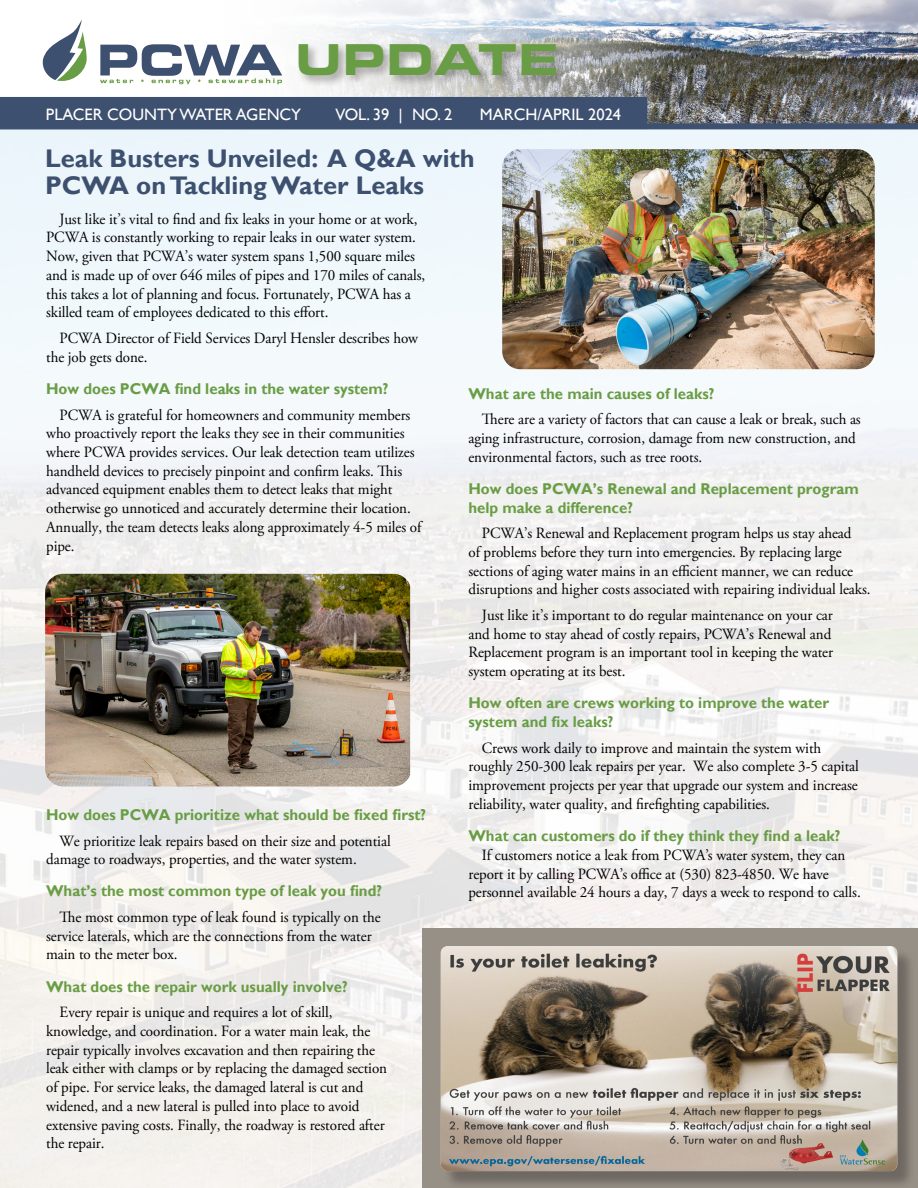
<style>
.page{position:relative;width:918px;height:1188px;background:#fff}
.page>*{position:absolute;margin:0;border:0;box-sizing:border-box;transform-origin:0 0}
.t1{font:900 46.2px "Eurostile Ext";color:#699d45}
.t2{font:700 25.5px/27px "Gill Sans";color:#3e506f}
.t3{font:16.5px "Gill Sans";color:#fff}
.t4{font:15.6px/18.8px "Adobe Garamond Pro";letter-spacing:-.005em;color:#000;scale:.96 1}
.t5{font:700 15.6px/18.8px "Gill Sans";color:#699d45;scale:.96 1}
</style>
<div class="page">
<div style="left:422px;top:929px;width:496px;height:259px;background:#979086"></div>
<img style="left:259px;top:0;width:659px;height:123px">
<div style="left:296px;top:41px;width:273px;height:47px;background:#231f20;opacity:.35"></div>
<div style="left:0;top:97px;width:647px;height:26px;background:#3e506f"></div>
<svg style="left:43px;top:19px;width:44px;height:62px"></svg>
<svg style="left:100px;top:44px;width:182px;height:40px"></svg>
<div style="left:0;top:123px;width:918px;height:6px;background:#3e506f"></div>
<img style="left:45px;top:574px;width:365px;height:213px">
<div style="left:443px;top:949px;width:473px;height:239px;background:#231f20;opacity:.35"></div>
<img style="left:441px;top:946px;width:456px;height:225px">
<img style="left:502px;top:149px;width:373px;height:220px">
<p class="t1" style="left:295px;top:25px;width:266px">UPDATE</p>
<p class="t3" style="left:46px;top:105px;width:257px">PLACER COUNTY WATER AGENCY</p>
<p class="t3" style="left:335px;top:105px;width:118px">VOL. 39 | NO. 2</p>
<p class="t3" style="left:480px;top:105px;width:143px">MARCH/APRIL 2024</p>
<p class="t2" style="left:45px;top:145px;width:431px">Leak Busters Unveiled: A Q&amp;A with<br>PCWA on Tackling Water Leaks</p>
<p class="t4" style="left:46px;top:210px;width:397px;text-indent:14px">Just like it’s vital to find and fix leaks in your home or at work, PCWA is constantly working to repair leaks in our water system.<br>Now, given that PCWA’s water system spans 1,500 square miles and is made up of over 646 miles of pipes and 170 miles of canals, this takes a lot of planning and focus. Fortunately, PCWA has a skilled team of employees dedicated to this effort.</p>
<p class="t4" style="left:46px;top:329px;width:389px;text-indent:14px">PCWA Director of Field Services Daryl Hensler describes how the job gets done.</p>
<p class="t5" style="left:46px;top:380px;width:358px">How does PCWA find leaks in the water system?</p>
<p class="t4" style="left:46px;top:406px;width:392px;text-indent:14px">PCWA is grateful for homeowners and community members who proactively report the leaks they see in their communities where PCWA provides services. Our leak detection team utilizes handheld devices to precisely pinpoint and confirm leaks. This advanced equipment enables them to detect leaks that might otherwise go unnoticed and accurately determine their location.<br>Annually, the team detects leaks along approximately 4-5 miles of pipe.</p>
<p class="t5" style="left:46px;top:806px;width:397px">How does PCWA prioritize what should be fixed first?</p>
<p class="t4" style="left:46px;top:832px;width:361px;text-indent:14px">We prioritize leak repairs based on their size and potential damage to roadways, properties, and the water system.</p>
<p class="t5" style="left:46px;top:882px;width:351px">What’s the most common type of leak you find?</p>
<p class="t4" style="left:46px;top:908px;width:350px;text-indent:14px">The most common type of leak found is typically on the service laterals, which are the connections from the water main to the meter box.</p>
<p class="t5" style="left:46px;top:977px;width:316px">What does the repair work usually involve?</p>
<p class="t4" style="left:46px;top:1003px;width:357px;text-indent:14px">Every repair is unique and requires a lot of skill, knowledge, and coordination. For a water main leak, the repair typically involves excavation and then repairing the leak either with clamps or by replacing the damaged section of pipe. For service leaks, the damaged lateral is cut and widened, and a new lateral is pulled into place to avoid extensive paving costs. Finally, the roadway is restored after the repair.</p>
<p class="t5" style="left:468px;top:384px;width:258px">What are the main causes of leaks?</p>
<p class="t4" style="left:468px;top:410px;width:410px;text-indent:14px">There are a variety of factors that can cause a leak or break, such as aging infrastructure, corrosion, damage from new construction, and environmental factors, such as tree roots.</p>
<p class="t5" style="left:468px;top:480px;width:408px">How does PCWA’s Renewal and Replacement program help make a difference?</p>
<p class="t4" style="left:468px;top:524px;width:420px;text-indent:14px">PCWA’s Renewal and Replacement program helps us stay ahead<br>of problems before they turn into emergencies. By replacing large sections of aging water mains in an efficient manner, we can reduce disruptions and higher costs associated with repairing individual leaks.</p>
<p class="t4" style="left:468px;top:606px;width:381px;text-align:justify;text-indent:14px">Just like it’s important to do regular maintenance on your car and home to stay ahead of costly repairs, PCWA’s Renewal and Replacement program is an important tool in keeping the water system operating at its best.</p>
<p class="t5" style="left:468px;top:694px;width:377px">How often are crews working to improve the water system and fix leaks?</p>
<p class="t4" style="left:468px;top:739px;width:408px;text-indent:14px">Crews work daily to improve and maintain the system with roughly 250-300 leak repairs per year. We also complete 3-5 capital improvement projects per year that upgrade our system and increase reliability, water quality, and firefighting capabilities.</p>
<p class="t5" style="left:468px;top:827px;width:389px">What can customers do if they think they find a leak?</p>
<p class="t4" style="left:468px;top:846px;width:410px;text-indent:14px">If customers notice a leak from PCWA’s water system, they can report it by calling PCWA’s office at (530) 823-4850. We have personnel available 24 hours a day, 7 days a week to respond to calls.</p>
</div>
